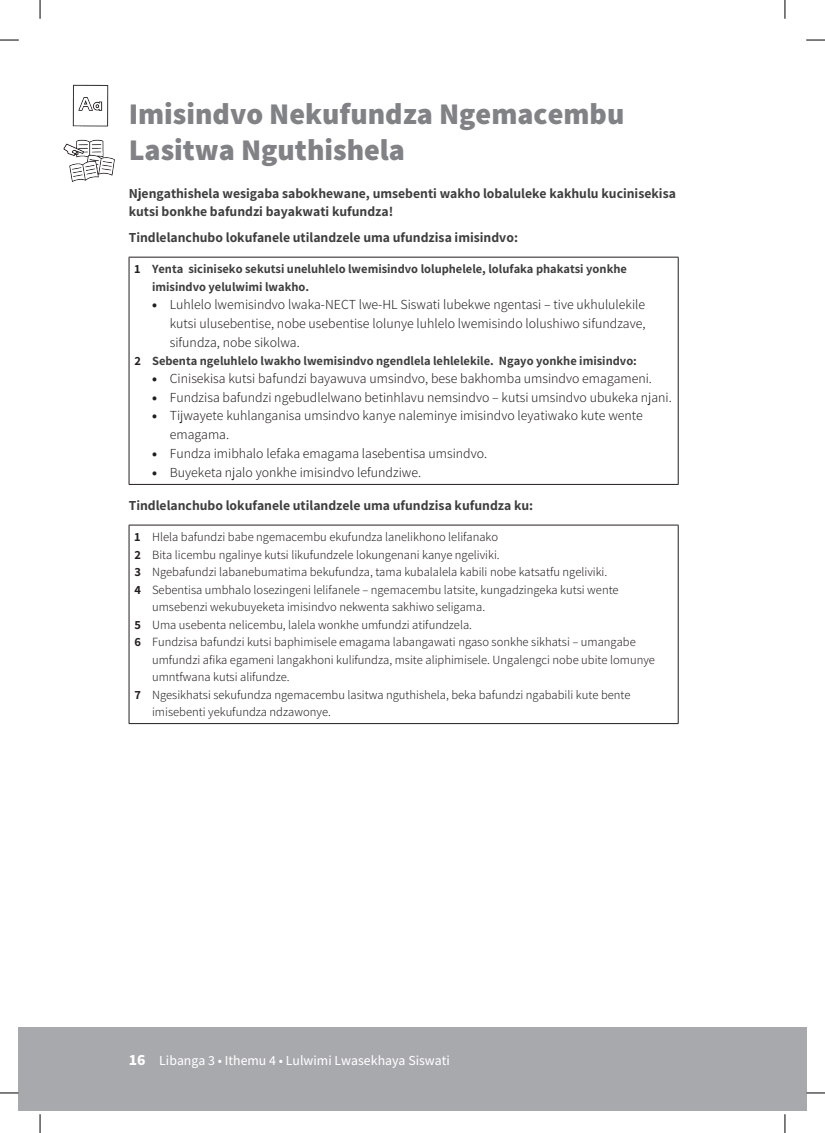
<style>
.page{position:relative;width:825px;height:1133px;background:#fff}
.page>*{position:absolute;margin:0;border:0;box-sizing:border-box;transform-origin:0 0}
.t1{font:800 30px/36px "Assistant";color:#808285}
.t2{font:300 13.75px/18.8px "Assistant";color:#231f20;text-align:justify}
.t3{font:700 13.75px/18.8px "Assistant";color:#3e3e3f}
.t4{font:500 13.75px "Assistant";color:#fff}
.t5{font:300 12.5px "Assistant";color:#231f20}
.t6{font:700 12.5px/17.5px "Assistant";color:#3e3e3f}
.s1{color:#231f20}
.s2{font-weight:800}
.s3{font-weight:700}
.s4{font-family:"Noto Sans JP";font-weight:900}
</style>
<div class="page">
<div style="left:784px;top:1027px;width:21px;height:83px;background:#a8a9ad"></div>
<div style="left:19px;top:1027px;width:765px;height:83px;background:#a8a9ad"></div>
<hr style="left:129px;top:257px;width:549px;height:1px;background:#231f20">
<hr style="left:129px;top:257px;width:1px;height:227px;background:#231f20">
<hr style="left:677px;top:257px;width:1px;height:227px;background:#231f20">
<hr style="left:129px;top:484px;width:549px;height:1px;background:#231f20">
<hr style="left:129px;top:524px;width:549px;height:1px;background:#231f20">
<hr style="left:129px;top:525px;width:1px;height:198px;background:#231f20">
<hr style="left:677px;top:525px;width:1px;height:198px;background:#231f20">
<hr style="left:129px;top:723px;width:549px;height:1px;background:#231f20">
<img style="left:72px;top:84px;width:37px;height:39px">
<img style="left:63px;top:123px;width:52px;height:59px">
<svg style="left:0;top:39px;width:19px;height:2px"></svg>
<svg style="left:806px;top:39px;width:18px;height:2px"></svg>
<svg style="left:0;top:1092px;width:19px;height:1px"></svg>
<svg style="left:805px;top:1092px;width:19px;height:1px"></svg>
<svg style="left:39px;top:0;width:2px;height:19px"></svg>
<svg style="left:39px;top:1114px;width:2px;height:18px"></svg>
<svg style="left:784px;top:0;width:1px;height:19px"></svg>
<svg style="left:784px;top:1114px;width:1px;height:18px"></svg>
<h1 class="t1" style="left:129px;top:95px;width:497px">Imisindvo Nekufundza Ngemacembu<br>Lasitwa Nguthishela</h1>
<p class="t3" style="left:129px;top:183px;width:548px">Njengathishela wesigaba sabokhewane, umsebenti wakho lobaluleke kakhulu kucinisekisa kutsi bonkhe bafundzi bayakwati kufundza!</p>
<p class="t3" style="left:129px;top:228px;width:390px">Tindlelanchubo lokufanele utilandzele uma ufundzisa imisindvo:</p>
<p class="t6" style="left:152px;top:260px;width:476px;text-indent:-18px"><span class="s1">1</span> Yenta siciniseko sekutsi uneluhlelo lwemisindvo loluphelele, lolufaka phakatsi yonkhe imisindvo yelulwimi lwakho.</p>
<p class="t2" style="left:170px;top:294px;width:477px;text-indent:-18px"><span class="s2">•</span> Luhlelo lwemisindvo lwaka-NECT lwe-HL Siswati lubekwe ngentasi – tive ukhululekile kutsi ulusebentise, nobe usebentise lolunye luhlelo lwemisindo lolushiwo sifundzave, sifundza, nobe sikolwa.</p>
<p class="t6" style="left:134px;top:351px;width:504px"><span class="s1">2</span> Sebenta ngeluhlelo lwakho lwemisindvo ngendlela lehlelekile. Ngayo yonkhe imisindvo:</p>
<p class="t2" style="left:152px;top:368px;width:501px"><span class="s2">•</span> Cinisekisa kutsi bafundzi bayawuva umsindvo, bese bakhomba umsindvo emagameni.</p>
<p class="t2" style="left:152px;top:387px;width:521px"><span class="s2">•</span> Fundzisa bafundzi ngebudlelwano betinhlavu nemsindvo – kutsi umsindvo ubukeka njani.</p>
<p class="t2" style="left:170px;top:405px;width:474px;text-indent:-18px"><span class="s2">•</span> Tijwayete kuhlanganisa umsindvo kanye naleminye imisindvo leyatiwako kute wente emagama.</p>
<p class="t2" style="left:152px;top:443px;width:336px"><span class="s2">•</span> Fundza imibhalo lefaka emagama lasebentisa umsindvo.</p>
<p class="t2" style="left:152px;top:462px;width:270px"><span class="s2">•</span> Buyeketa njalo yonkhe imisindvo lefundziwe.</p>
<p class="t3" style="left:129px;top:495px;width:406px">Tindlelanchubo lokufanele utilandzele uma ufundzisa kufundza ku:</p>
<p class="t5" style="left:134px;top:528px;width:365px"><span class="s3">1</span> Hlela bafundzi babe ngemacembu ekufundza lanelikhono lelifanako</p>
<p class="t5" style="left:134px;top:546px;width:367px"><span class="s3">2</span> Bita licembu ngalinye kutsi likufundzele lokungenani kanye ngeliviki.</p>
<p class="t5" style="left:134px;top:563px;width:474px"><span class="s3">3</span> Ngebafundzi labanebumatima bekufundza, tama kubalalela kabili nobe katsatfu ngeliviki.</p>
<p class="t5" style="left:134px;top:581px;width:485px"><span class="s3">4</span> Sebentisa umbhalo losezingeni lelifanele – ngemacembu latsite, kungadzingeka kutsi wente</p>
<p class="t5" style="left:152px;top:598px;width:334px">umsebenzi wekubuyeketa imisindvo nekwenta sakhiwo seligama.</p>
<p class="t5" style="left:134px;top:616px;width:339px"><span class="s3">5</span> Uma usebenta nelicembu, lalela wonkhe umfundzi atifundzela.</p>
<p class="t5" style="left:134px;top:633px;width:502px"><span class="s3">6</span> Fundzisa bafundzi kutsi baphimisele emagama labangawati ngaso sonkhe sikhatsi – umangabe</p>
<p class="t5" style="left:152px;top:651px;width:504px">umfundzi afika egameni langakhoni kulifundza, msite aliphimisele. Ungalengci nobe ubite lomunye</p>
<p class="t5" style="left:152px;top:668px;width:139px">umntfwana kutsi alifundze.</p>
<p class="t5" style="left:134px;top:686px;width:497px"><span class="s3">7</span> Ngesikhatsi sekufundza ngemacembu lasitwa nguthishela, beka bafundzi ngababili kute bente</p>
<p class="t5" style="left:152px;top:703px;width:180px">imisebenti yekufundza ndzawonye.</p>
<p class="t4" style="left:129px;top:1050px;width:322px"><span class="s4">16</span> Libanga 3 • Ithemu 4 • Lulwimi Lwasekhaya Siswati</p>
</div>
